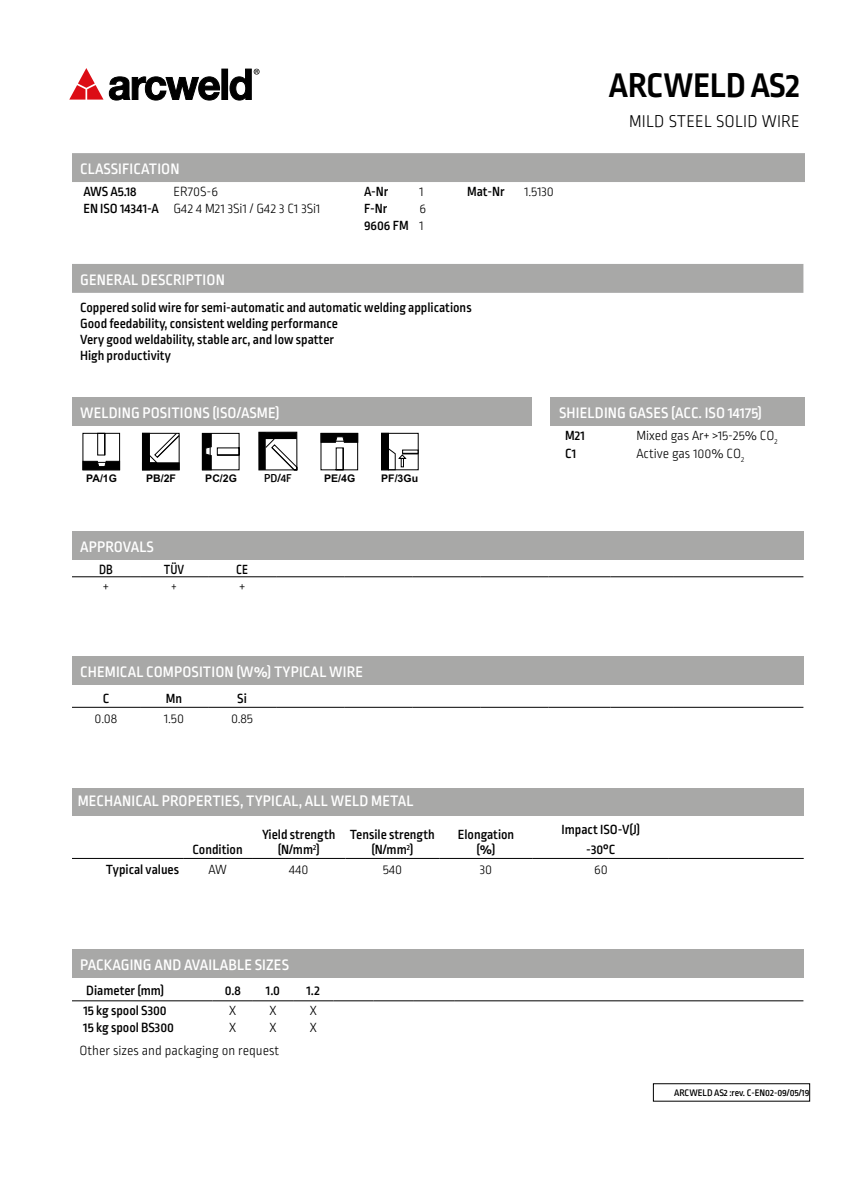
<style>
.page{position:relative;width:842px;height:1191px;background:#fff}
.page>*{position:absolute;margin:0;border:0;box-sizing:border-box;transform-origin:0 0}
.t1{font:700 36px "Ropa Sans Pro";color:#000}
.t2{font:300 18px "Ropa Sans Pro";letter-spacing:.01em;color:#000}
.t3{font:500 16px "Ropa Sans Pro";letter-spacing:.01em;color:#fff}
.t4{font:500 14px/16.2px "Ropa Sans Pro";color:#000;text-align:center}
.t5{font:300 14px/18px "Ropa Sans Pro";color:#000}
.t6{font:500 14px "Ropa Sans Pro";color:#000;scale:.9 1}
.t7{font:300 14px "Ropa Sans Pro";color:#000;scale:.9 1}
.t8{font:500 12px "Ropa Sans Pro";color:#000;scale:1.04 1}
.t9{font:700 10.6px "Arial";color:#000}
.t10{font:500 10px "Ropa Sans Pro";color:#000}
.s1{font-weight:500}
.s2{font-weight:300}
</style>
<div class="page">
<div style="left:72px;top:264px;width:731px;height:29px;background:#a8a8a7"></div>
<div style="left:72px;top:655px;width:731px;height:29px;background:#a8a8a7"></div>
<hr style="left:72px;top:707px;width:68px;height:1px;background:#000">
<hr style="left:140px;top:707px;width:68px;height:1px;background:#000">
<hr style="left:208px;top:707px;width:68px;height:1px;background:#000">
<hr style="left:276px;top:707px;width:68px;height:1px;background:#000">
<hr style="left:344px;top:707px;width:68px;height:1px;background:#000">
<hr style="left:412px;top:707px;width:68px;height:1px;background:#000">
<hr style="left:480px;top:707px;width:68px;height:1px;background:#000">
<hr style="left:548px;top:707px;width:63px;height:1px;background:#000">
<hr style="left:611px;top:707px;width:62px;height:1px;background:#000">
<hr style="left:673px;top:707px;width:130px;height:1px;background:#000">
<div style="left:72px;top:531px;width:731px;height:29px;background:#a8a8a7"></div>
<hr style="left:72px;top:576px;width:68px;height:1px;background:#000">
<hr style="left:208px;top:576px;width:68px;height:1px;background:#000">
<hr style="left:412px;top:576px;width:68px;height:1px;background:#000">
<hr style="left:611px;top:576px;width:62px;height:1px;background:#000">
<hr style="left:140px;top:576px;width:68px;height:1px;background:#000">
<hr style="left:276px;top:576px;width:68px;height:1px;background:#000">
<hr style="left:344px;top:576px;width:68px;height:1px;background:#000">
<hr style="left:480px;top:576px;width:68px;height:1px;background:#000">
<hr style="left:548px;top:576px;width:63px;height:1px;background:#000">
<hr style="left:673px;top:576px;width:130px;height:1px;background:#000">
<div style="left:72px;top:788px;width:732px;height:27px;background:#a8a8a7"></div>
<hr style="left:72px;top:858px;width:111px;height:1px;background:#000">
<hr style="left:183px;top:858px;width:69px;height:1px;background:#000">
<hr style="left:252px;top:858px;width:94px;height:1px;background:#000">
<hr style="left:346px;top:858px;width:93px;height:1px;background:#000">
<hr style="left:439px;top:858px;width:94px;height:1px;background:#000">
<hr style="left:533px;top:858px;width:136px;height:1px;background:#000">
<hr style="left:669px;top:858px;width:135px;height:1px;background:#000">
<div style="left:72px;top:949px;width:731px;height:29px;background:#a8a8a7"></div>
<hr style="left:72px;top:1000px;width:141px;height:1px;background:#000">
<hr style="left:213px;top:1000px;width:40px;height:1px;background:#000">
<hr style="left:253px;top:1000px;width:40px;height:1px;background:#000">
<hr style="left:293px;top:1000px;width:40px;height:1px;background:#000">
<hr style="left:333px;top:1000px;width:41px;height:1px;background:#000">
<hr style="left:374px;top:1000px;width:40px;height:1px;background:#000">
<hr style="left:414px;top:1000px;width:40px;height:1px;background:#000">
<hr style="left:454px;top:1000px;width:349px;height:1px;background:#000">
<div style="left:551px;top:397px;width:254px;height:29px;background:#a8a8a7"></div>
<div style="left:72px;top:153px;width:733px;height:29px;background:#a8a8a7"></div>
<div style="left:72px;top:397px;width:459px;height:29px;background:#a8a8a7"></div>
<div style="left:142px;top:433px;width:7px;height:37px;background:#000"></div>
<div style="left:142px;top:463px;width:37px;height:7px;background:#000"></div>
<svg style="left:148px;top:432px;width:32px;height:32px"></svg>
<svg style="left:82px;top:433px;width:38px;height:37px"></svg>
<hr style="left:104px;top:433px;width:2px;height:22px;background:#000">
<div style="left:381px;top:433px;width:37px;height:37px;border:1px solid #000"></div>
<div style="left:381px;top:433px;width:8px;height:37px;background:#000"></div>
<svg style="left:388px;top:448px;width:31px;height:22px"></svg>
<svg style="left:202px;top:433px;width:38px;height:37px"></svg>
<hr style="left:217px;top:454px;width:22px;height:2px;background:#000">
<svg style="left:320px;top:433px;width:38px;height:37px"></svg>
<svg style="left:259px;top:432px;width:38px;height:38px"></svg>
<svg style="left:69px;top:68px;width:34px;height:32px"></svg>
<svg style="left:109px;top:77px;width:111px;height:23px"></svg>
<div style="left:222px;top:69px;width:6px;height:30px;background:#000"></div>
<svg style="left:230px;top:69px;width:30px;height:31px"></svg>
<p class="t3" style="left:80px;top:160px;width:101px">CLASSIFICATION</p>
<p class="t4" style="left:83px;top:184px;width:55px">AWS A5.18</p>
<p class="t5" style="left:173px;top:183px;width:46px">ER70S-6</p>
<p class="t4" style="left:364px;top:184px;width:26px">A-Nr</p>
<p class="t5" style="left:419px;top:183px;width:6px">1</p>
<p class="t4" style="left:467px;top:184px;width:39px">Mat-Nr</p>
<p class="t5" style="left:524px;top:183px;width:31px">1.5130</p>
<p class="t5" style="left:83px;top:200px;width:238px"><span class="s1">EN ISO 14341-A</span> G42 4 M21 3Si1 / G42 3 C1 3Si1</p>
<p class="t4" style="left:364px;top:201px;width:25px">F-Nr</p>
<p class="t4" style="left:364px;top:201px;width:63px;line-height:17px;text-align:right"><span class="s2">6<br></span>9606 FM <span class="s2">1</span></p>
<p class="t3" style="left:80px;top:271px;width:146px">GENERAL DESCRIPTION</p>
<p class="t4" style="left:80px;top:300px;width:393px;text-align:left">Coppered solid wire for semi-automatic and automatic welding applications Good feedability, consistent welding performance<br>Very good weldability, stable arc, and low spatter<br>High productivity</p>
<h1 class="t1" style="left:609px;top:65px;width:193px">ARCWELD AS2</h1>
<p class="t2" style="left:629px;top:111px;width:172px">MILD STEEL SOLID WIRE</p>
<p class="t3" style="left:80px;top:404px;width:201px">WELDING POSITIONS (ISO/ASME)</p>
<p class="t9" style="left:86px;top:472px;width:32px">PA/1G</p>
<p class="t9" style="left:146px;top:472px;width:31px">PB/2F</p>
<p class="t9" style="left:205px;top:472px;width:33px">PC/2G</p>
<p class="t8" style="left:264px;top:472px;width:28px">PD/4F</p>
<p class="t9" style="left:324px;top:472px;width:33px">PE/4G</p>
<p class="t9" style="left:381px;top:472px;width:38px">PF/3Gu</p>
<p class="t3" style="left:80px;top:537px;width:75px">APPROVALS</p>
<p class="t6" style="left:99px;top:561px;width:17px">DB</p>
<p class="t6" style="left:164px;top:561px;width:24px">TÜV</p>
<p class="t6" style="left:236px;top:561px;width:15px">CE</p>
<p class="t5" style="left:103px;top:578px;width:7px">+</p>
<p class="t7" style="left:172px;top:579px;width:7px">+</p>
<p class="t5" style="left:239px;top:578px;width:7px">+</p>
<p class="t3" style="left:80px;top:662px;width:284px">CHEMICAL COMPOSITION (W%) TYPICAL WIRE</p>
<p class="t4" style="left:103px;top:691px;width:8px">C</p>
<p class="t4" style="left:166px;top:691px;width:18px">Mn</p>
<p class="t4" style="left:237px;top:691px;width:11px">Si</p>
<p class="t5" style="left:95px;top:710px;width:24px">0.08</p>
<p class="t5" style="left:164px;top:710px;width:22px">1.50</p>
<p class="t5" style="left:231px;top:710px;width:24px">0.85</p>
<p class="t3" style="left:559px;top:404px;width:204px">SHIELDING GASES (ACC. ISO 14175)</p>
<p class="t4" style="left:565px;top:427px;width:21px;line-height:18px;text-align:left">M21<br>C1</p>
<p class="t5" style="left:636px;top:427px;width:143px">Mixed gas Ar+ &gt;15-25% CO<sub>2<br></sub>Active gas 100% CO<sub>2</sub></p>
<p class="t3" style="left:78px;top:792px;width:337px">MECHANICAL PROPERTIES, TYPICAL, ALL WELD METAL</p>
<p class="t4" style="left:192px;top:842px;width:52px">Condition</p>
<p class="t4" style="left:262px;top:827px;width:75px;line-height:15.4px">Yield strength (N/mm<sup>2</sup>)</p>
<p class="t4" style="left:350px;top:827px;width:86px;line-height:15.4px">Tensile strength (N/mm<sup>2</sup>)</p>
<p class="t4" style="left:458px;top:827px;width:58px;line-height:15.4px">Elongation (%)</p>
<p class="t4" style="left:561px;top:820px;width:80px;line-height:20.2px">Impact ISO-V(J) -30°C</p>
<p class="t4" style="left:106px;top:862px;width:75px">Typical values</p>
<p class="t5" style="left:208px;top:861px;width:20px">AW</p>
<p class="t5" style="left:289px;top:861px;width:21px">440</p>
<p class="t5" style="left:383px;top:861px;width:21px">540</p>
<p class="t5" style="left:480px;top:861px;width:14px">30</p>
<p class="t5" style="left:594px;top:861px;width:15px">60</p>
<p class="t3" style="left:80px;top:955px;width:210px">PACKAGING AND AVAILABLE SIZES</p>
<p class="t4" style="left:86px;top:983px;width:80px">Diameter (mm)</p>
<p class="t4" style="left:225px;top:983px;width:17px">0.8</p>
<p class="t4" style="left:266px;top:983px;width:16px">1.0</p>
<p class="t4" style="left:307px;top:983px;width:15px">1.2</p>
<p class="t4" style="left:83px;top:1003px;width:85px">15 kg spool S300</p>
<p class="t5" style="left:229px;top:1002px;width:9px">X</p>
<p class="t5" style="left:269px;top:1002px;width:9px">X</p>
<p class="t5" style="left:310px;top:1002px;width:9px">X</p>
<p class="t4" style="left:83px;top:1020px;width:92px">15 kg spool BS300</p>
<p class="t5" style="left:229px;top:1019px;width:9px">X</p>
<p class="t5" style="left:269px;top:1019px;width:9px">X</p>
<p class="t5" style="left:310px;top:1019px;width:9px">X</p>
<p class="t5" style="left:80px;top:1042px;width:201px">Other sizes and packaging on request</p>
<p class="t10" style="left:674px;top:1087px;width:137px">ARCWELD AS2 :rev. C-EN02-09/05/19</p>
</div>
